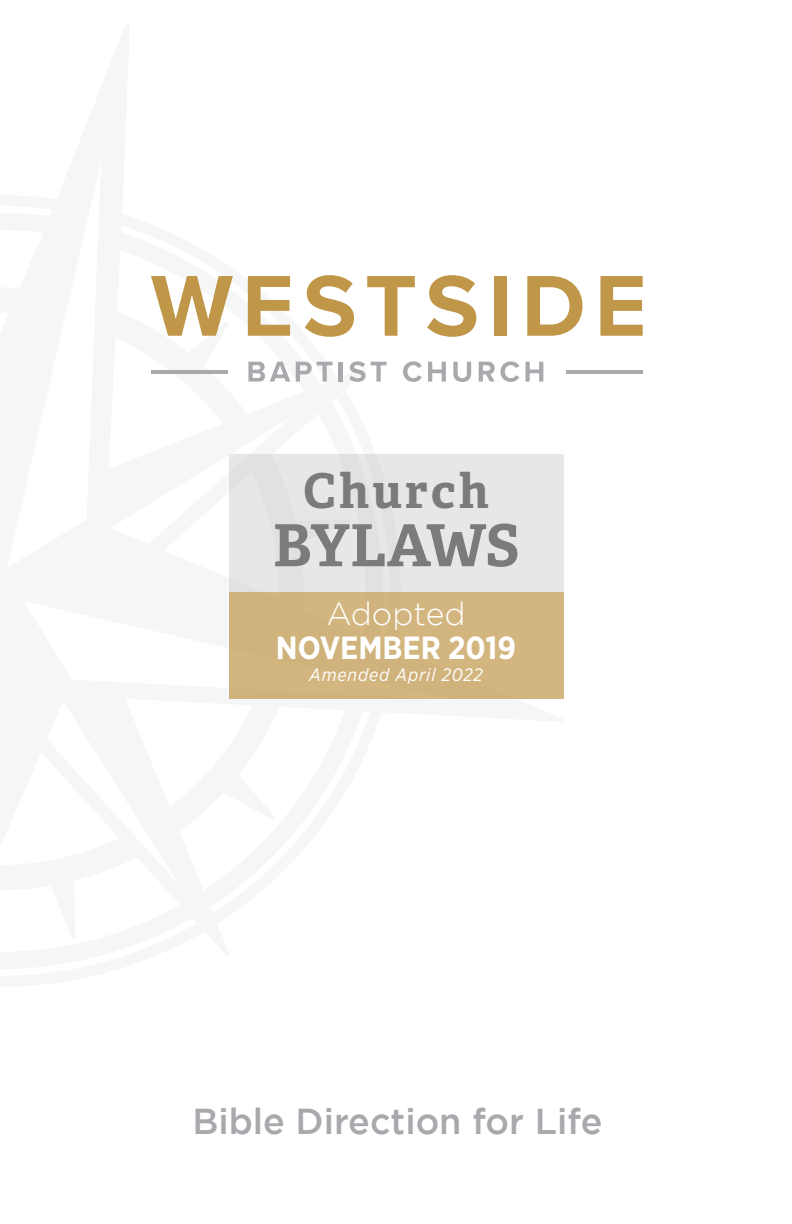
<style>
.page{position:relative;width:792px;height:1224px;background:#fff}
.page>*{position:absolute;margin:0;border:0;box-sizing:border-box;transform-origin:0 0}
.t1{font:700 58px "Adelle";letter-spacing:-.02em;color:#7a7c7c}
.t2{font:700 48px "Adelle";letter-spacing:.065em;color:#7a7c7c}
.t3{font:500 36px "Gotham";color:#a8a9ad}
.t4{font:700 32px "Gotham Narrow";color:#fff}
.t5{font:300 32px "Gotham";color:#fff}
.t6{font:italic 18px "Gotham Narrow";letter-spacing:.05em;color:#fff}
</style>
<div class="page">
<div style="left:229px;top:454px;width:334px;height:138px;background:#e6e7e8"></div>
<div style="left:229px;top:592px;width:334px;height:107px;background:#d3b57f"></div>
<svg style="left:151px;top:276px;width:82px;height:60px"></svg>
<svg style="left:248px;top:276px;width:42px;height:60px"></svg>
<svg style="left:305px;top:275px;width:49px;height:62px"></svg>
<svg style="left:367px;top:276px;width:48px;height:60px"></svg>
<svg style="left:427px;top:275px;width:49px;height:62px"></svg>
<div style="left:494px;top:276px;width:13px;height:60px;background:#c09648"></div>
<svg style="left:527px;top:276px;width:55px;height:60px"></svg>
<svg style="left:600px;top:276px;width:43px;height:60px"></svg>
<svg style="left:248px;top:362px;width:42px;height:20px"></svg>
<svg style="left:296px;top:362px;width:37px;height:20px"></svg>
<hr style="left:339px;top:362px;width:4px;height:20px;background:#a7a9ac">
<svg style="left:349px;top:361px;width:37px;height:21px"></svg>
<svg style="left:403px;top:361px;width:19px;height:21px"></svg>
<svg style="left:428px;top:362px;width:18px;height:20px"></svg>
<svg style="left:453px;top:362px;width:18px;height:20px"></svg>
<svg style="left:479px;top:361px;width:40px;height:21px"></svg>
<svg style="left:525px;top:362px;width:18px;height:20px"></svg>
<hr style="left:151px;top:370px;width:77px;height:4px;background:#a7a9ac">
<hr style="left:566px;top:370px;width:77px;height:4px;background:#a7a9ac">
<p class="t2" style="left:303px;top:461px;width:187px">Church</p>
<p class="t1" style="left:273px;top:509px;width:248px">BYLAWS</p>
<p class="t5" style="left:326px;top:597px;width:141px">Adopted</p>
<p class="t4" style="left:276px;top:628px;width:242px">NOVEMBER 2019</p>
<p class="t6" style="left:309px;top:664px;width:175px">Amended April 2022</p>
<p class="t3" style="left:192px;top:1100px;width:412px">Bible Direction for Life</p>
</div>
